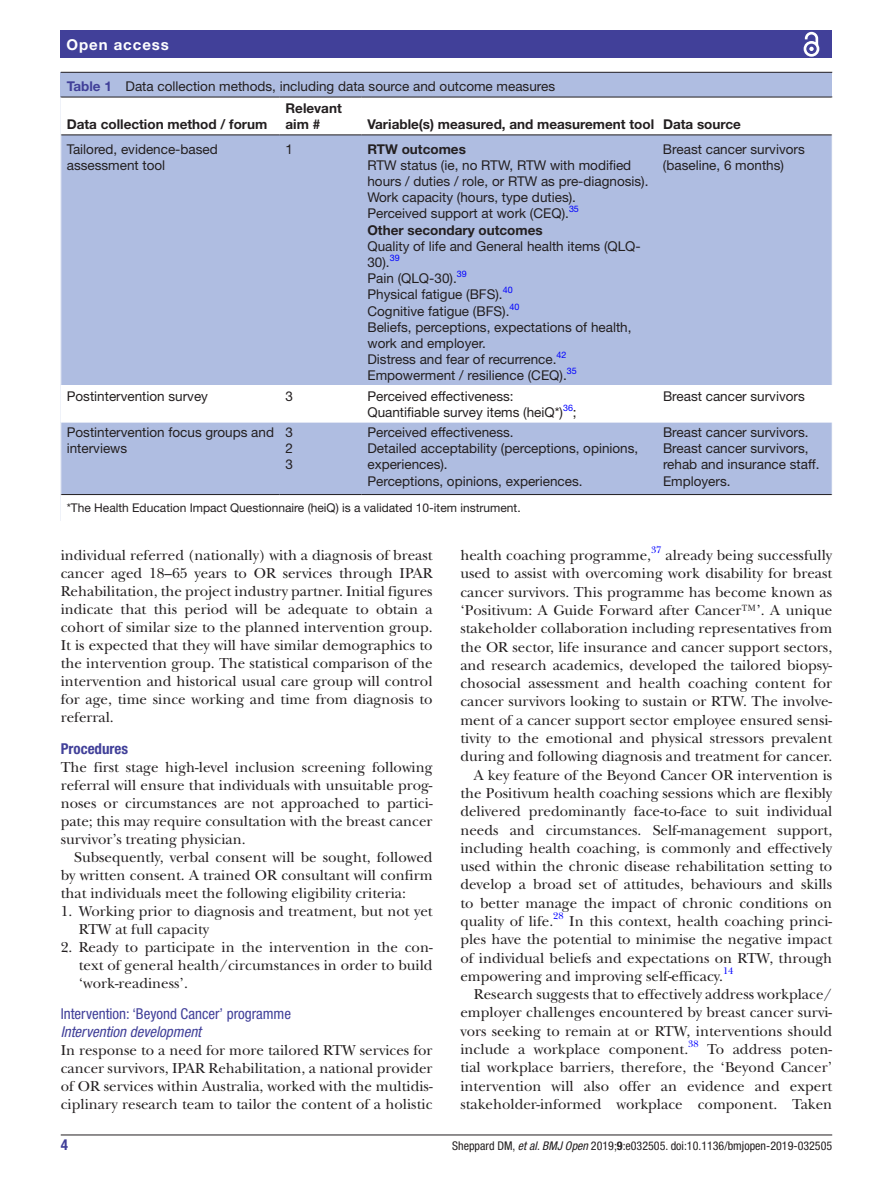
<style>
.page{position:relative;width:893px;height:1191px;background:#fff}
.page>*{position:absolute;margin:0;border:0;box-sizing:border-box;transform-origin:0 0}
.t1{font:15px/18px "New Baskerville";color:#231f20;text-align:justify}
.t2{font:condensed 15px "Helvetica Neue LT Std";color:#414099}
.t3{font:italic condensed 15px "Helvetica Neue LT Std";color:#414099}
.t4{font:700 condensed 15px "Helvetica Neue LT Std";color:#414099}
.t5{font:700 15px "Helvetica Neue LT Std";letter-spacing:.065em;color:#fff}
.t6{font:13.5px/16.2px "Helvetica Neue LT Std";color:#231f20}
.t7{font:700 13.5px/16.2px "Helvetica Neue LT Std";color:#231f20}
.t8{font:12px "Helvetica Neue LT Std";color:#231f20}
.t9{font:condensed 12px "Helvetica Neue LT Std";color:#231f20}
.t10{font:9.9px "New Baskerville";color:#00f}
.t11{font:9px "Helvetica Neue LT Std";color:#00f}
.s1{font-weight:700;color:#414099}
.s2{font-weight:700}
.s3{font-size:13.5px;color:#231f20}
.s4{font-style:italic}
</style>
<div class="page">
<hr style="left:61px;top:1134px;width:771px;height:1px;background:#231f20">
<div style="left:61px;top:31px;width:771px;height:27px;background:#414099"></div>
<svg style="left:803px;top:31px;width:17px;height:26px"></svg>
<div style="left:61px;top:73px;width:771px;height:448px;background:#afbde1"></div>
<hr style="left:61px;top:72px;width:771px;height:1px;background:#231f20">
<div style="left:61px;top:98px;width:771px;height:423px;background:#fff"></div>
<svg style="left:61px;top:135px;width:771px;height:359px"></svg>
<hr style="left:61px;top:97px;width:218px;height:1px;background:#231f20">
<hr style="left:61px;top:134px;width:218px;height:1px;background:#231f20">
<hr style="left:279px;top:97px;width:82px;height:1px;background:#231f20">
<hr style="left:279px;top:134px;width:82px;height:1px;background:#231f20">
<hr style="left:361px;top:97px;width:296px;height:1px;background:#231f20">
<hr style="left:361px;top:134px;width:296px;height:1px;background:#231f20">
<hr style="left:657px;top:97px;width:175px;height:1px;background:#231f20">
<hr style="left:657px;top:134px;width:175px;height:1px;background:#231f20">
<hr style="left:279px;top:494px;width:82px;height:1px;background:#231f20">
<hr style="left:361px;top:494px;width:296px;height:1px;background:#231f20">
<hr style="left:657px;top:494px;width:175px;height:1px;background:#231f20">
<hr style="left:61px;top:494px;width:218px;height:1px;background:#231f20">
<svg style="left:60px;top:494px;width:1px;height:27px"></svg>
<hr style="left:67px;top:511px;width:765px;height:2px;background:#fff">
<p class="t5" style="left:66px;top:35px;width:104px">Open access</p>
<p class="t6" style="left:67px;top:78px;width:490px"><span class="s1">Table 1</span> Data collection methods, including data source and outcome measures</p>
<p class="t7" style="left:67px;top:116px;width:202px">Data collection method / forum</p>
<p class="t7" style="left:285px;top:99px;width:58px">Relevant aim #</p>
<p class="t7" style="left:367px;top:116px;width:375px">Variable(s) measured, and measurement tool Data source</p>
<p class="t6" style="left:67px;top:140px;width:153px">Tailored, evidence-based assessment tool</p>
<p class="t6" style="left:285px;top:140px;width:9px">1</p>
<p class="t7" style="left:367px;top:140px;width:100px">RTW outcomes</p>
<p class="t6" style="left:367px;top:157px;width:283px">RTW status (ie, no RTW, RTW with modified hours / duties / role, or RTW as pre-diagnosis).<br>Work capacity (hours, type duties).<br>Perceived support at work (CEQ).<sup>35<br></sup><span class="s2">Other secondary outcomes</span></p>
<p class="t6" style="left:367px;top:238px;width:275px">Quality of life and General health items (QLQ-<br>30).<sup>39<br></sup>Pain (QLQ-30).<sup>39<br></sup>Physical fatigue (BFS).<sup>40<br></sup>Cognitive fatigue (BFS).<sup>40<br></sup>Beliefs, perceptions, expectations of health, work and employer.<br>Distress and fear of recurrence.<sup>42<br></sup>Empowerment / resilience (CEQ).</p>
<p class="t11" style="left:567px;top:366px;width:11px">35</p>
<p class="t6" style="left:67px;top:387px;width:143px">Postintervention survey</p>
<p class="t6" style="left:285px;top:387px;width:9px">3</p>
<p class="t6" style="left:367px;top:387px;width:197px">Perceived effectiveness:<br>Quantifiable survey items (heiQ*)</p>
<p class="t11" style="left:563px;top:402px;width:15px">36<span class="s3">;</span></p>
<p class="t6" style="left:663px;top:140px;width:143px">Breast cancer survivors (baseline, 6 months)</p>
<p class="t6" style="left:663px;top:387px;width:143px">Breast cancer survivors</p>
<p class="t6" style="left:67px;top:424px;width:209px">Postintervention focus groups and interviews</p>
<p class="t6" style="left:285px;top:424px;width:9px;text-align:justify">3<br>2<br>3</p>
<p class="t6" style="left:367px;top:424px;width:272px">Perceived effectiveness.<br>Detailed acceptability (perceptions, opinions, experiences).<br>Perceptions, opinions, experiences.</p>
<p class="t6" style="left:663px;top:424px;width:158px">Breast cancer survivors.<br>Breast cancer survivors, rehab and insurance staff.<br>Employers.</p>
<p class="t8" style="left:67px;top:501px;width:455px">*The Health Education Impact Questionnaire (heiQ) is a validated 10-item instrument.</p>
<p class="t1" style="left:61px;top:546px;width:373px">individual referred (nationally) with a diagnosis of breast cancer aged 18–65 years to OR services through IPAR Rehabilitation, the project industry partner. Initial figures indicate that this period will be adequate to obtain a cohort of similar size to the planned intervention group.<br>It is expected that they will have similar demographics to the intervention group. The statistical comparison of the intervention and historical usual care group will control for age, time since working and time from diagnosis to referral.</p>
<p class="t4" style="left:61px;top:739px;width:69px">Procedures</p>
<p class="t1" style="left:61px;top:758px;width:373px">The first stage high-level inclusion screening following referral will ensure that individuals with unsuitable prog&shy;noses or circumstances are not approached to partici&shy;pate; this may require consultation with the breast cancer survivor’s treating physician.</p>
<p class="t1" style="left:61px;top:848px;width:373px;text-indent:14px">Subsequently, verbal consent will be sought, followed by written consent. A trained OR consultant will confirm that individuals meet the following eligibility criteria:</p>
<p class="t1" style="left:79px;top:902px;width:355px;text-indent:-18px">1. Working prior to diagnosis and treatment, but not yet<br>RTW at full capacity</p>
<p class="t1" style="left:79px;top:938px;width:355px;text-indent:-18px">2. Ready to participate in the intervention in the con&shy;text of general health/circumstances in order to build ‘work-readiness’.</p>
<p class="t2" style="left:61px;top:1005px;width:232px">Intervention: ‘Beyond Cancer’ programme</p>
<p class="t3" style="left:61px;top:1023px;width:142px">Intervention development</p>
<p class="t1" style="left:61px;top:1041px;width:373px">In response to a need for more tailored RTW services for cancer survivors, IPAR Rehabilitation, a national provider of OR services within Australia, worked with the multidis&shy;ciplinary research team to tailor the content of a holistic</p>
<p class="t10" style="left:651px;top:544px;width:12px">37</p>
<p class="t1" style="left:665px;top:546px;width:168px">already being successfully</p>
<p class="t1" style="left:460px;top:564px;width:373px">used to assist with overcoming work disability for breast</p>
<p class="t1" style="left:460px;top:583px;width:373px">cancer survivors. This programme has become known as</p>
<p class="t1" style="left:460px;top:601px;width:373px">‘Positivum: A Guide Forward after Cancer™’. A unique</p>
<p class="t1" style="left:460px;top:619px;width:373px">stakeholder collaboration including representatives from</p>
<p class="t1" style="left:460px;top:638px;width:373px">the OR sector, life insurance and cancer support sectors,</p>
<p class="t1" style="left:460px;top:656px;width:373px">and research academics, developed the tailored biopsy-</p>
<p class="t1" style="left:460px;top:674px;width:373px">chosocial assessment and health coaching content for</p>
<p class="t1" style="left:460px;top:692px;width:373px">cancer survivors looking to sustain or RTW. The involve-</p>
<p class="t1" style="left:460px;top:711px;width:373px">ment of a cancer support sector employee ensured sensi-</p>
<p class="t1" style="left:460px;top:729px;width:373px">tivity to the emotional and physical stressors prevalent</p>
<p class="t1" style="left:460px;top:747px;width:373px">during and following diagnosis and treatment for cancer.</p>
<p class="t1" style="left:474px;top:766px;width:360px">A key feature of the Beyond Cancer OR intervention is</p>
<p class="t1" style="left:460px;top:784px;width:373px">the Positivum health coaching sessions which are flexibly</p>
<p class="t1" style="left:460px;top:802px;width:373px">delivered predominantly face-to-face to suit individual</p>
<p class="t1" style="left:460px;top:820px;width:373px">needs and circumstances. Self-management support,</p>
<p class="t1" style="left:460px;top:839px;width:373px">including health coaching, is commonly and effectively</p>
<p class="t1" style="left:460px;top:857px;width:373px">used within the chronic disease rehabilitation setting to</p>
<p class="t1" style="left:460px;top:875px;width:373px">develop a broad set of attitudes, behaviours and skills</p>
<p class="t1" style="left:460px;top:894px;width:373px">to better manage the impact of chronic conditions on</p>
<p class="t1" style="left:460px;top:912px;width:373px">quality of life.<sup>28</sup> In this context, health coaching princi-</p>
<p class="t1" style="left:460px;top:930px;width:373px">ples have the potential to minimise the negative impact</p>
<p class="t1" style="left:460px;top:948px;width:373px">of individual beliefs and expectations on RTW, through</p>
<p class="t1" style="left:460px;top:967px;width:264px">empowering and improving self-efficacy.</p>
<p class="t10" style="left:723px;top:965px;width:12px">14</p>
<p class="t1" style="left:460px;top:985px;width:373px;text-indent:14px">Research suggests that to effectively address workplace/ employer challenges encountered by breast cancer survi&shy;vors seeking to remain at or RTW, interventions should include a workplace component.</p>
<p class="t1" style="left:460px;top:546px;width:192px">health coaching programme,</p>
<p class="t10" style="left:688px;top:1038px;width:12px">38</p>
<p class="t1" style="left:460px;top:1040px;width:373px;text-indent:247px">To address poten&shy;tial workplace barriers, therefore, the ‘Beyond Cancer’ intervention will also offer an evidence and expert stakeholder-informed workplace component. Taken</p>
<p class="t4" style="left:61px;top:1135px;width:9px">4</p>
<p class="t9" style="left:452px;top:1138px;width:382px">Sheppard DM, <span class="s4">et al</span>. <span class="s4">BMJ Open</span> 2019;<span class="s2">9</span>:e032505. doi:10.1136/bmjopen-2019-032505</p>
</div>
